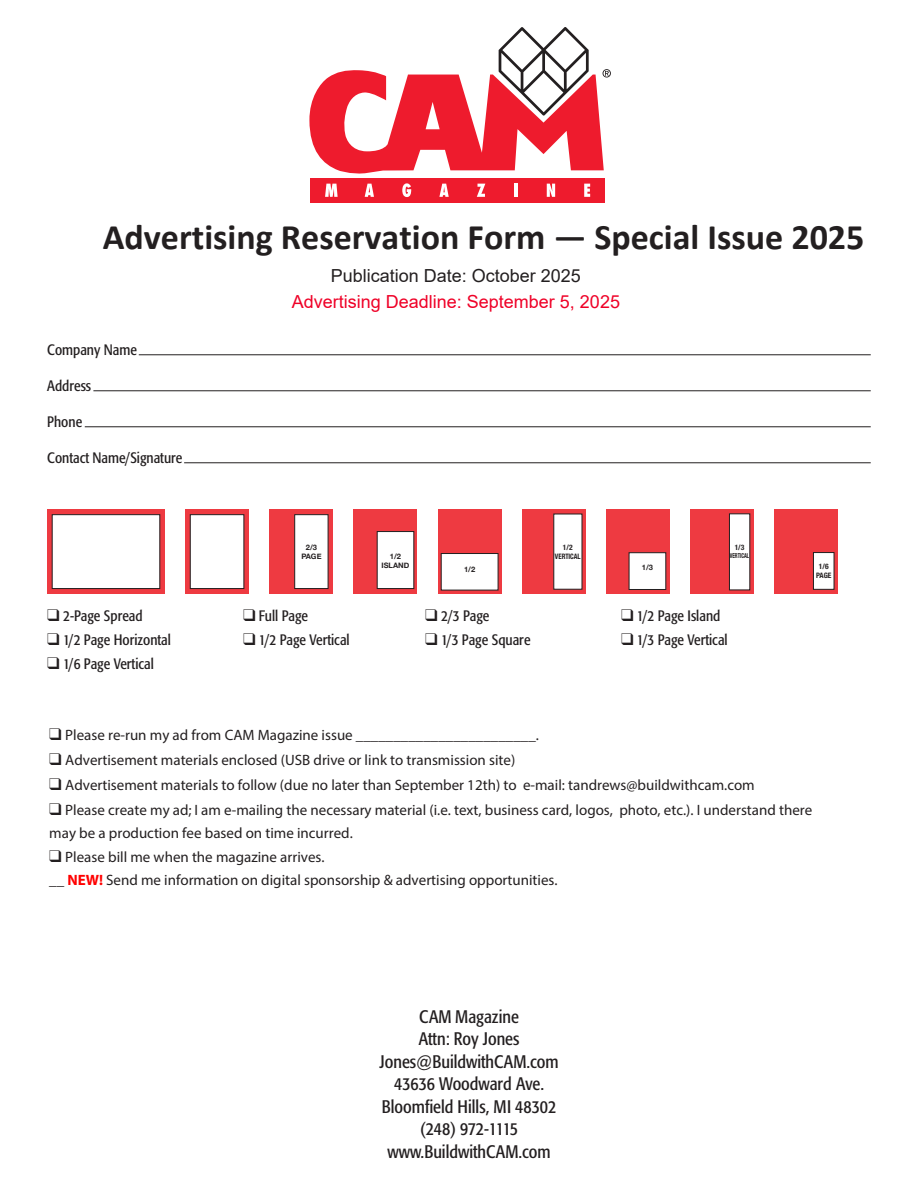
<style>
.page{position:relative;width:918px;height:1188px;background:#fff}
.page>*{position:absolute;margin:0;border:0;box-sizing:border-box;transform-origin:0 0}
.t1{font:700 36px "Calibri";color:#231f20}
.t2{font:condensed 18px "Formata";color:#231f20}
.t3{font:18px/25.2px "Arial";color:#ef0027;text-align:center}
.t4{font:condensed 18px "Formata";letter-spacing:-.03em;color:#231f20}
.t5{font:15px/23.7px "Myriad Pro";color:#231f20}
.t6{font:condensed 15px "Formata";color:#231f20}
.t7{font:700 7.5px "Helvetica Neue";color:#231f20}
.t8{font:700 condensed 7.5px "Helvetica Neue";color:#231f20}
.t9{font:700 condensed 7.5px "Helvetica Neue";color:#231f20;scale:.9 1}
.t10{font:700 condensed 6.75px "Helvetica Neue";color:#231f20;scale:.75 1}
.s1{color:#231f20}
.s2{font-weight:700;color:#f00}
</style>
<div class="page">
<div style="left:311px;top:178px;width:294px;height:25px;background:#ee1b2d"></div>
<svg style="left:325px;top:184px;width:13px;height:13px"></svg>
<svg style="left:365px;top:184px;width:9px;height:13px"></svg>
<svg style="left:402px;top:183px;width:9px;height:14px"></svg>
<svg style="left:439px;top:184px;width:10px;height:13px"></svg>
<svg style="left:477px;top:184px;width:8px;height:13px"></svg>
<svg style="left:514px;top:184px;width:3px;height:13px"></svg>
<svg style="left:547px;top:184px;width:8px;height:13px"></svg>
<svg style="left:584px;top:184px;width:6px;height:13px"></svg>
<svg style="left:309px;top:27px;width:302px;height:147px"></svg>
<hr style="left:139px;top:354px;width:732px;height:1px;background:#231f20">
<hr style="left:93px;top:390px;width:778px;height:1px;background:#231f20">
<hr style="left:85px;top:426px;width:786px;height:1px;background:#231f20">
<hr style="left:184px;top:462px;width:687px;height:1px;background:#231f20">
<div style="left:47px;top:509px;width:118px;height:85px;background:#ee3a41"></div>
<div style="left:52px;top:514px;width:108px;height:75px;background:#fff;border:1px solid #231f20"></div>
<div style="left:185px;top:509px;width:64px;height:85px;background:#ee3a41"></div>
<div style="left:190px;top:514px;width:54px;height:75px;background:#fff;border:1px solid #231f20"></div>
<div style="left:269px;top:509px;width:64px;height:85px;background:#ee3a41"></div>
<div style="left:295px;top:514px;width:33px;height:75px;background:#fff;border:1px solid #231f20"></div>
<div style="left:354px;top:509px;width:63px;height:85px;background:#ee3a41"></div>
<div style="left:377px;top:531px;width:37px;height:58px;background:#fff;border:1px solid #231f20"></div>
<div style="left:522px;top:509px;width:64px;height:85px;background:#ee3a41"></div>
<div style="left:554px;top:514px;width:28px;height:75px;background:#fff"></div>
<div style="left:606px;top:509px;width:64px;height:85px;background:#ee3a41"></div>
<div style="left:629px;top:553px;width:37px;height:37px;background:#fff"></div>
<div style="left:690px;top:509px;width:64px;height:85px;background:#ee3a41"></div>
<div style="left:729px;top:514px;width:21px;height:76px;background:#fff;border:1px solid #231f20"></div>
<div style="left:775px;top:509px;width:63px;height:85px;background:#ee3a41"></div>
<div style="left:813px;top:552px;width:21px;height:38px;background:#fff;border:1px solid #231f20"></div>
<div style="left:438px;top:509px;width:64px;height:85px;background:#ee3a41"></div>
<div style="left:441px;top:553px;width:57px;height:37px;background:#fff;border:1px solid #231f20"></div>
<p class="t1" style="left:103px;top:212px;width:763px">Advertising Reservation Form — Special Issue 2025</p>
<p class="t3" style="left:292px;top:263px;width:330px"><span class="s1">Publication Date: October 2025<br></span>Advertising Deadline: September 5, 2025</p>
<p class="t6" style="left:47px;top:340px;width:91px">Company Name</p>
<p class="t6" style="left:47px;top:376px;width:46px">Address</p>
<p class="t6" style="left:47px;top:412px;width:36px">Phone</p>
<p class="t6" style="left:47px;top:448px;width:137px">Contact Name/Signature</p>
<p class="t7" style="left:306px;top:542px;width:13px">2/3</p>
<p class="t7" style="left:301px;top:551px;width:22px">PAGE</p>
<p class="t7" style="left:390px;top:551px;width:13px">1/2</p>
<p class="t7" style="left:382px;top:560px;width:29px">ISLAND</p>
<p class="t7" style="left:464px;top:563px;width:13px">1/2</p>
<p class="t8" style="left:563px;top:543px;width:11px">1/2</p>
<p class="t9" style="left:555px;top:552px;width:30px">VERTICAL</p>
<p class="t7" style="left:642px;top:562px;width:13px">1/3</p>
<p class="t8" style="left:735px;top:543px;width:11px">1/3</p>
<p class="t10" style="left:730px;top:552px;width:27px">VERTICAL</p>
<p class="t6" style="left:47px;top:606px;width:97px">❑ 2-Page Spread</p>
<p class="t6" style="left:243px;top:606px;width:67px">❑ Full Page</p>
<p class="t6" style="left:425px;top:606px;width:66px">❑ 2/3 Page</p>
<p class="t6" style="left:621px;top:606px;width:101px">❑ 1/2 Page Island</p>
<p class="t6" style="left:47px;top:630px;width:125px">❑ 1/2 Page Horizontal</p>
<p class="t6" style="left:243px;top:630px;width:108px">❑ 1/2 Page Vertical</p>
<p class="t6" style="left:425px;top:630px;width:107px">❑ 1/3 Page Square</p>
<p class="t6" style="left:621px;top:630px;width:108px">❑ 1/3 Page Vertical</p>
<p class="t6" style="left:47px;top:654px;width:108px">❑ 1/6 Page Vertical</p>
<p class="t8" style="left:819px;top:562px;width:11px">1/6</p>
<p class="t8" style="left:816px;top:571px;width:17px">PAGE</p>
<p class="t5" style="left:49px;top:723px;width:491px">❑ Please re-run my ad from CAM Magazine issue ________________________.</p>
<p class="t5" style="left:49px;top:748px;width:468px">❑ Advertisement materials enclosed (USB drive or link to transmission site)</p>
<p class="t5" style="left:49px;top:773px;width:707px">❑ Advertisement materials to follow (due no later than September 12th) to e-mail: tandrews@buildwithcam.com</p>
<p class="t5" style="left:49px;top:797px;width:765px">❑ Please create my ad; I am e-mailing the necessary material (i.e. text, business card, logos, photo, etc.). I understand there may be a production fee based on time incurred.</p>
<p class="t5" style="left:49px;top:845px;width:510px">❑ Please bill me when the magazine arrives.<br>__ <span class="s2">NEW!</span> Send me information on digital sponsorship &amp; advertising opportunities.</p>
<p class="t2" style="left:419px;top:1006px;width:101px">CAM Magazine</p>
<p class="t2" style="left:419px;top:1028px;width:102px">Attn: Roy Jones</p>
<p class="t2" style="left:380px;top:1051px;width:181px">Jones@BuildwithCAM.com</p>
<p class="t2" style="left:394px;top:1073px;width:152px">43636 Woodward Ave.</p>
<p class="t2" style="left:382px;top:1096px;width:176px">Bloomfield Hills, MI 48302</p>
<p class="t4" style="left:420px;top:1118px;width:99px">(248) 972-1115</p>
<p class="t2" style="left:388px;top:1141px;width:165px">www.BuildwithCAM.com</p>
</div>
